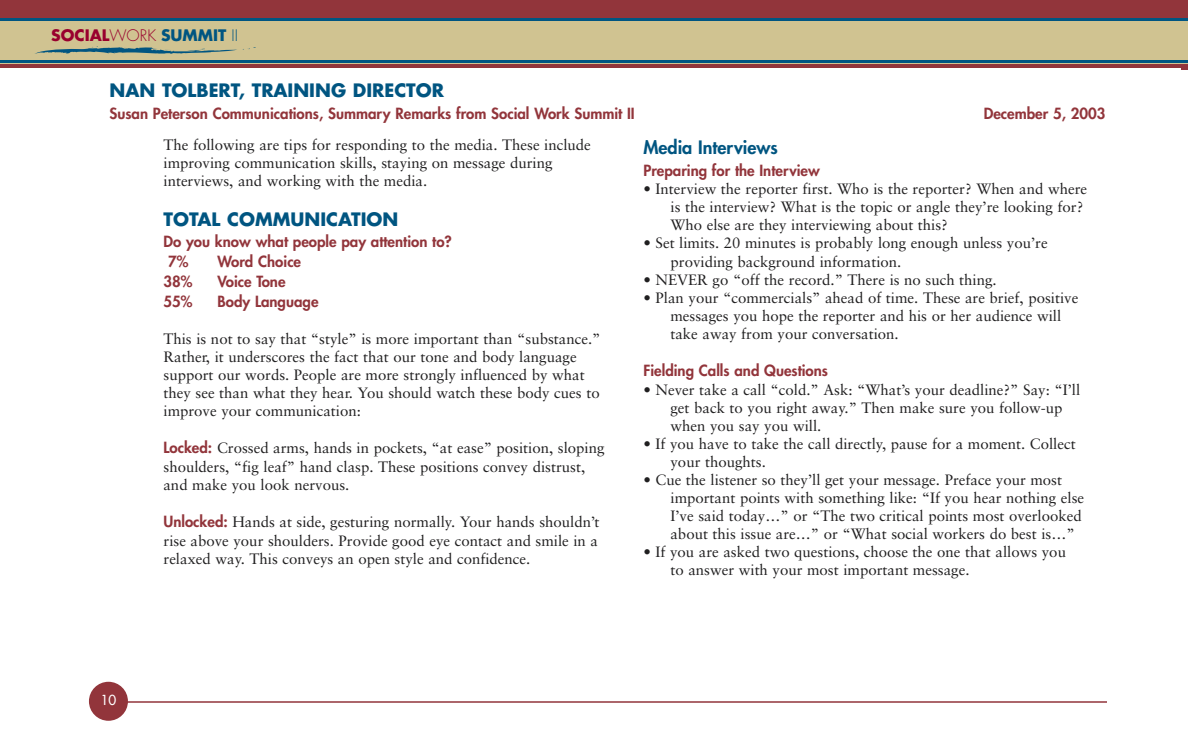
<style>
.page{position:relative;width:1188px;height:756px;background:#fff}
.page>*{position:absolute;margin:0;border:0;box-sizing:border-box;transform-origin:0 0}
.t1{font:700 18px "Futura";color:#005581}
.t2{font:800 18px "Futura";color:#005581}
.t3{font:700 15.45px "Futura";color:#99002e}
.t4{font:15px/18px "Sabon";color:#201f20}
.t5{font:800 15px/20px "Futura";color:#92353b}
.t6{font:13.5px "Futura";color:#fff}
.s1{font-weight:300}
.s2{color:#005581}
.s3{font-weight:300;color:#005581}
.s4{font-family:"Futura";font-weight:800;color:#92353b}
</style>
<div class="page">
<div style="left:1181px;top:0;width:7px;height:69px;background:#92353b"></div>
<hr style="left:108px;top:701px;width:999px;height:2px;background:#92353b">
<div style="left:89px;top:682px;width:39px;height:39px;background:#92353b;border-radius:50%"></div>
<div style="left:0;top:0;width:1188px;height:68px;background:#92353b"></div>
<div style="left:0;top:18px;width:1188px;height:45px;background:#d0c391"></div>
<svg style="left:35px;top:46px;width:221px;height:8px"></svg>
<hr style="left:0;top:18px;width:1188px;height:3px;background:#005581">
<hr style="left:0;top:61px;width:1188px;height:2px;background:#005581">
<p class="t3" style="left:51px;top:28px;width:188px">SOCIAL<span class="s1">WORK</span> <span class="s2">SUMMIT</span> <span class="s3">II</span></p>
<p class="t1" style="left:110px;top:82px;width:336px">NAN TOLBERT, TRAINING DIRECTOR</p>
<p class="t5" style="left:110px;top:104px;width:527px">Susan Peterson Communications, Summary Remarks from Social Work Summit II</p>
<p class="t5" style="left:984px;top:104px;width:123px">December 5, 2003</p>
<p class="t6" style="left:101px;top:693px;width:17px">10</p>
<p class="t4" style="left:164px;top:137px;width:429px">The following are tips for responding to the media. These include improving communication skills, staying on message during interviews, and working with the media.</p>
<p class="t1" style="left:164px;top:211px;width:236px">TOTAL COMMUNICATION</p>
<p class="t5" style="left:168px;top:233px;width:285px;text-indent:-5px">Do you know what people pay attention to?<br>7%</p>
<p class="t5" style="left:218px;top:253px;width:85px">Word Choice</p>
<p class="t5" style="left:164px;top:273px;width:30px">38%</p>
<p class="t5" style="left:218px;top:273px;width:70px">Voice Tone</p>
<p class="t5" style="left:164px;top:293px;width:30px">55%</p>
<p class="t5" style="left:218px;top:293px;width:103px">Body Language</p>
<p class="t4" style="left:164px;top:331px;width:439px">This is not to say that “style” is more important than “substance.” Rather, it underscores the fact that our tone and body language support our words. People are more strongly influenced by what they see than what they hear. You should watch these body cues to improve your communication:</p>
<p class="t4" style="left:164px;top:440px;width:443px"><span class="s4">Locked:</span> Crossed arms, hands in pockets, “at ease” position, sloping shoulders, “fig leaf” hand clasp. These positions convey distrust, and make you look nervous.</p>
<p class="t4" style="left:164px;top:514px;width:438px;text-align:justify"><span class="s4">Unlocked:</span> Hands at side, gesturing normally. Your hands shouldn’t rise above your shoulders. Provide good eye contact and smile in a relaxed way. This conveys an open style and confidence.</p>
<p class="t2" style="left:644px;top:139px;width:136px">Media Interviews</p>
<p class="t5" style="left:644px;top:161px;width:178px">Preparing for the Interview</p>
<p class="t4" style="left:670px;top:181px;width:418px;text-indent:-27px">• Interview the reporter first. Who is the reporter? When and where is the interview? What is the topic or angle they’re looking for?<br>Who else are they interviewing about this?</p>
<p class="t4" style="left:670px;top:236px;width:379px;text-indent:-27px">• Set limits. 20 minutes is probably long enough unless you’re providing background information.</p>
<p class="t4" style="left:644px;top:272px;width:355px">• NEVER go “off the record.” There is no such thing.</p>
<p class="t4" style="left:670px;top:290px;width:409px;text-indent:-27px">• Plan your “commercials” ahead of time. These are brief, positive messages you hope the reporter and his or her audience will take away from your conversation.</p>
<p class="t5" style="left:644px;top:362px;width:186px">Fielding Calls and Questions</p>
<p class="t4" style="left:670px;top:382px;width:411px;text-indent:-27px">• Never take a call “cold.” Ask: “What’s your deadline?” Say: “I’ll get back to you right away.” Then make sure you follow-up when you say you will.</p>
<p class="t4" style="left:670px;top:436px;width:407px;text-indent:-27px">• If you have to take the call directly, pause for a moment. Collect your thoughts.</p>
<p class="t4" style="left:670px;top:472px;width:415px;text-indent:-27px">• Cue the listener so they’ll get your message. Preface your most important points with something like: “If you hear nothing else I’ve said today…” or “The two critical points most overlooked about this issue are…” or “What social workers do best is…”</p>
<p class="t4" style="left:670px;top:544px;width:397px;text-indent:-27px">• If you are asked two questions, choose the one that allows you to answer with your most important message.</p>
</div>
